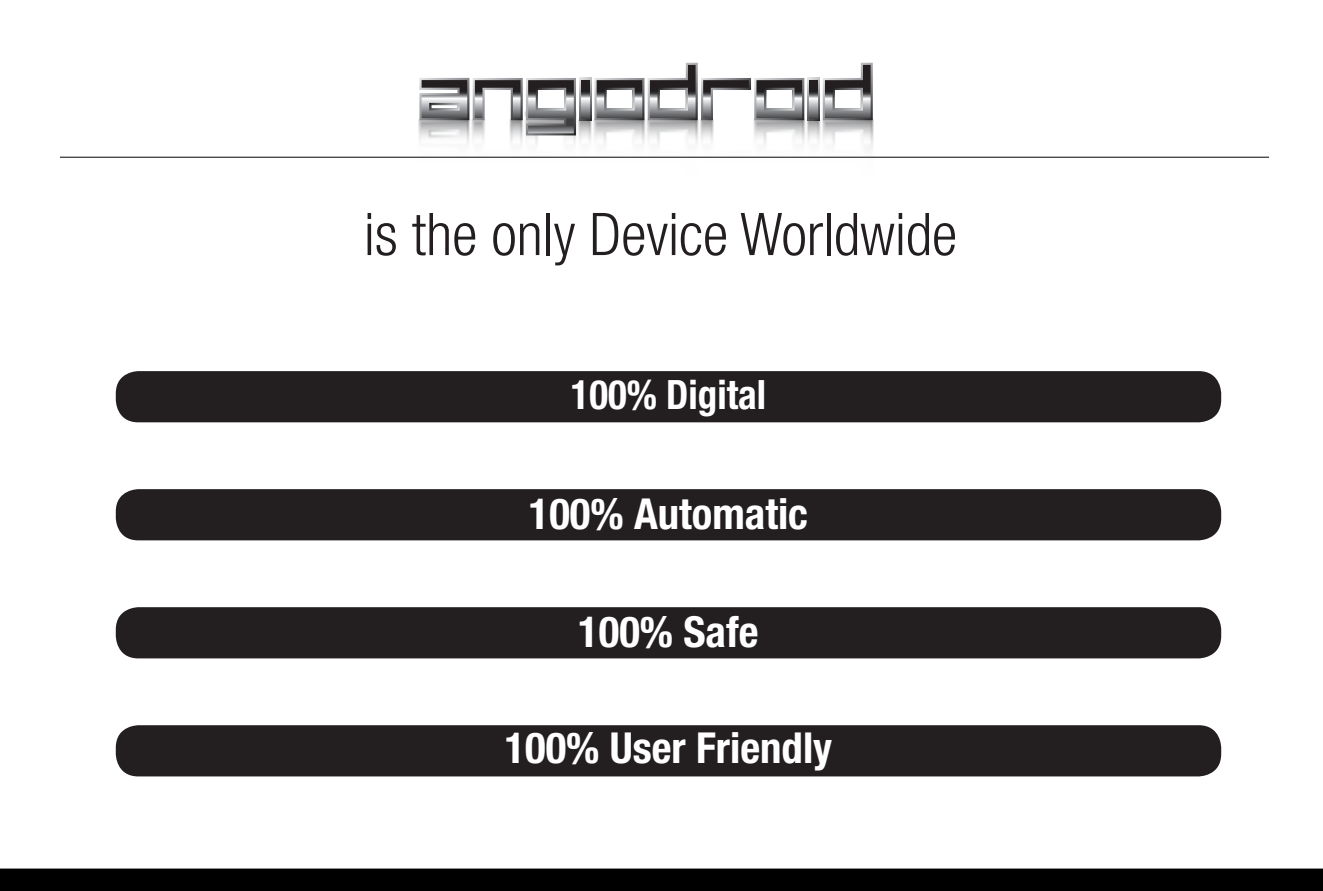
<style>
.page{position:relative;width:1323px;height:891px;background:#fff}
.page>*{position:absolute;margin:0;border:0;box-sizing:border-box;transform-origin:0 0}
.t1{font:300 condensed 58.95px "Helvetica Neue LT Std";color:#231f20}
.t2{font:700 condensed 42.75px "Helvetica Neue LT Std";color:#fff}
.t3{font:700 condensed 40.5px "Helvetica Neue LT Std";color:#fff;scale:.96 1}
</style>
<div class="page">
<img style="left:403px;top:107px;width:516px;height:50px">
<svg style="left:419px;top:63px;width:453px;height:72px"></svg>
<hr style="left:60px;top:157px;width:1209px;height:1px;background:#231f20">
<div style="left:116px;top:725px;width:1105px;height:51px;background:#231f20;border-radius:22px"></div>
<div style="left:116px;top:489px;width:1105px;height:51px;background:#231f20;border-radius:22px"></div>
<div style="left:116px;top:607px;width:1105px;height:51px;background:#231f20;border-radius:22px"></div>
<div style="left:116px;top:371px;width:1105px;height:51px;background:#231f20;border-radius:22px"></div>
<div style="left:0;top:868px;width:1322px;height:23px;background:#000"></div>
<h1 class="t1" style="left:364px;top:200px;width:594px">is the only Device Worldwide</h1>
<p class="t3" style="left:570px;top:370px;width:205px">100% Digital</p>
<p class="t2" style="left:529px;top:488px;width:281px">100% Automatic</p>
<p class="t2" style="left:578px;top:606px;width:182px">100% Safe</p>
<p class="t2" style="left:505px;top:722px;width:329px">100% User Friendly</p>
</div>
